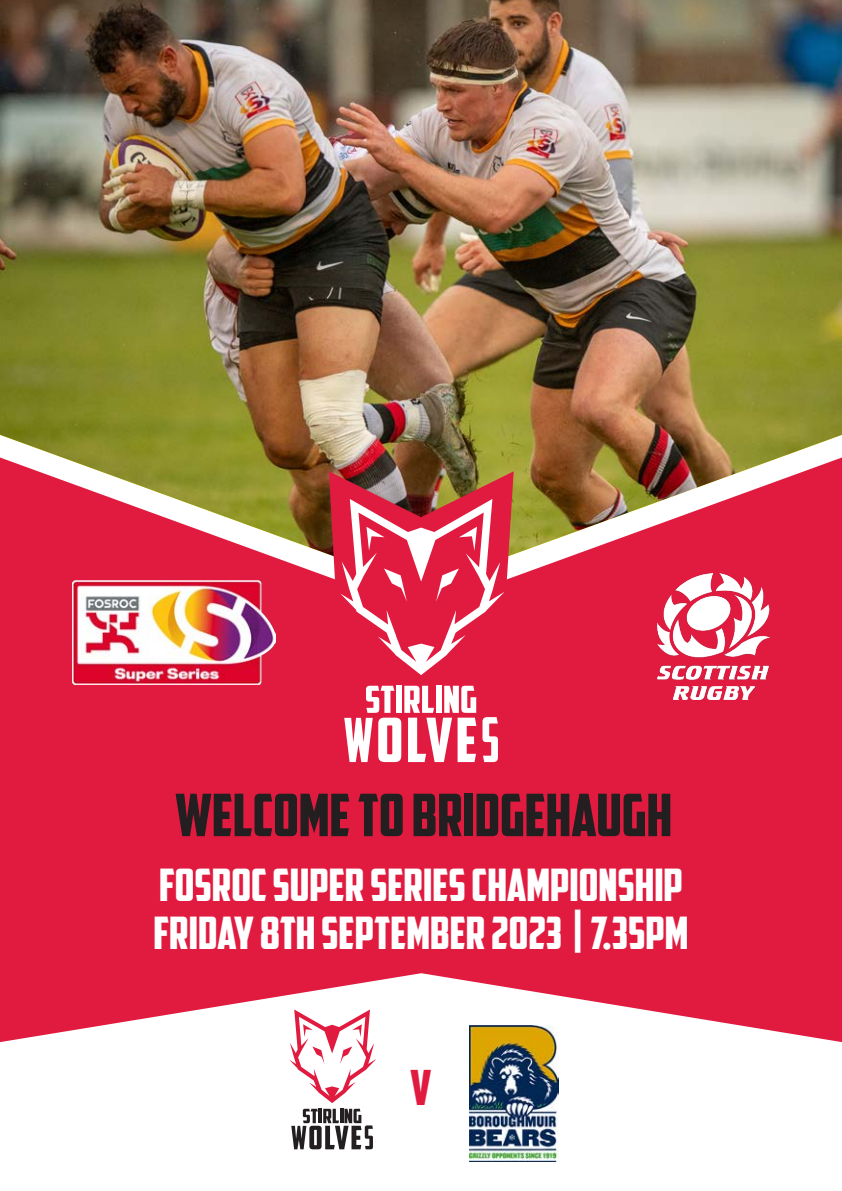
<style>
.page{position:relative;width:842px;height:1191px;background:#fff}
.page>*{position:absolute;margin:0;border:0;box-sizing:border-box;transform-origin:0 0}
.t1{font:58.6px "American Captain";color:#231f20}
.t2{font:48.8px "American Captain";color:#e11b3f}
.t3{font:45px "American Captain";color:#fff}
.s1{font-family:"Frontage Condensed";font-weight:700;font-size:46.8px}
</style>
<div class="page">
<svg style="left:0;top:610px;width:842px;height:432px;background:#e32d4e"></svg>
<img style="left:0;top:0;width:842px;height:588px">
<svg style="left:289px;top:1009px;width:87px;height:140px"></svg>
<svg style="left:329px;top:471px;width:185px;height:204px"></svg>
<svg style="left:482px;top:717px;width:16px;height:45px"></svg>
<svg style="left:344px;top:685px;width:132px;height:77px"></svg>
<img style="left:658px;top:573px;width:112px;height:126px">
<img style="left:72px;top:580px;width:203px;height:105px">
<img style="left:469px;top:1026px;width:89px;height:135px">
<p class="t1" style="left:175px;top:780px;width:499px">WELCOME TO BRIDGEHAUGH</p>
<p class="t3" style="left:159px;top:858px;width:525px">FOSROC SUPER SERIES CHAMPIONSHIP</p>
<p class="t3" style="left:153px;top:906px;width:537px">FRIDAY 8TH SEPTEMBER 2023 <span class="s1">|</span>7.35PM</p>
<p class="t2" style="left:410px;top:1058px;width:23px">V</p>
</div>
